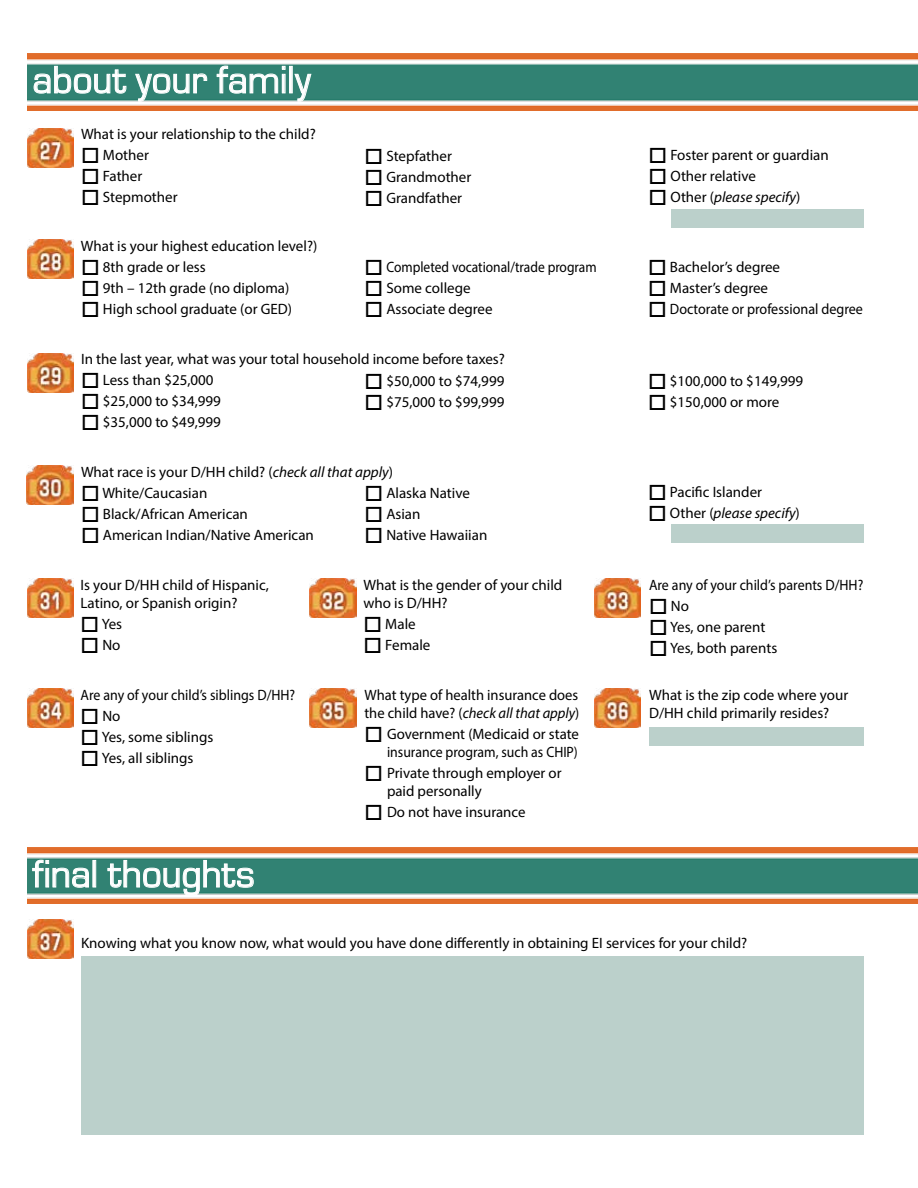
<style>
.page{position:relative;width:918px;height:1188px;background:#fff}
.page>*{position:absolute;margin:0;border:0;box-sizing:border-box;transform-origin:0 0}
.t1{font:39.9px "Eurostile";letter-spacing:-.01em;color:#fff}
.t2{font:15px/18px "Myriad Pro";color:#000}
.t3{font:15px "Myriad Pro";color:#000;scale:.93 1}
.t4{font:italic 15px "Myriad Pro";color:#000}
.t5{font:15px "Myriad Pro";color:#000;scale:.9 1}
.t6{font:15px "Myriad Pro";color:#000;scale:.94 1}
.s1{font-style:italic}
.s2{font-style:normal}
</style>
<div class="page">
<div style="left:671px;top:209px;width:193px;height:18px;background:#bbd0cb"></div>
<img style="left:27px;top:128px;width:47px;height:39px">
<img style="left:27px;top:239px;width:47px;height:40px">
<img style="left:27px;top:353px;width:47px;height:39px">
<img style="left:309px;top:578px;width:47px;height:40px">
<img style="left:594px;top:578px;width:47px;height:40px">
<img style="left:27px;top:920px;width:47px;height:39px">
<div style="left:81px;top:956px;width:783px;height:179px;background:#bbd0cb"></div>
<img style="left:27px;top:689px;width:47px;height:39px">
<img style="left:309px;top:689px;width:47px;height:39px">
<div style="left:649px;top:727px;width:215px;height:18px;background:#bbd0cb"></div>
<img style="left:594px;top:689px;width:47px;height:39px">
<img style="left:27px;top:465px;width:46px;height:40px">
<div style="left:671px;top:525px;width:193px;height:18px;background:#bbd0cb"></div>
<img style="left:27px;top:578px;width:47px;height:40px">
<img style="left:27px;top:54px;width:891px;height:56px">
<svg style="left:33px;top:66px;width:94px;height:28px;background:#5c9b90"></svg>
<svg style="left:135px;top:73px;width:72px;height:29px;background:#5e9d91"></svg>
<svg style="left:216px;top:65px;width:69px;height:29px;background:#589a8e"></svg>
<div style="left:282px;top:74px;width:3px;height:19px;border:1px solid #fff"></div>
<svg style="left:294px;top:74px;width:18px;height:28px"></svg>
<img style="left:27px;top:847px;width:891px;height:57px">
<svg style="left:32px;top:859px;width:57px;height:29px;background:#5e9d91"></svg>
<div style="left:93px;top:860px;width:3px;height:27px;border:1px solid #fff"></div>
<svg style="left:107px;top:860px;width:147px;height:36px;background:#5e9d91"></svg>
<h1 class="t1" style="left:32px;top:58px;width:280px">about your family</h1>
<p class="t2" style="left:81px;top:125px;width:236px">What is your relationship to the child?</p>
<p class="t2" style="left:81px;top:146px;width:69px">□ Mother</p>
<p class="t2" style="left:81px;top:167px;width:63px">□ Father</p>
<p class="t2" style="left:81px;top:188px;width:98px">□ Stepmother</p>
<p class="t2" style="left:81px;top:236px;width:238px">What is your highest education level?)</p>
<p class="t2" style="left:81px;top:257px;width:126px">□ 8th grade or less</p>
<p class="t2" style="left:81px;top:278px;width:210px">□ 9th – 12th grade (no diploma)</p>
<p class="t2" style="left:81px;top:299px;width:213px">□ High school graduate (or GED)</p>
<p class="t2" style="left:364px;top:146px;width:89px">□ Stepfather</p>
<p class="t2" style="left:364px;top:167px;width:108px">□ Grandmother</p>
<p class="t2" style="left:364px;top:188px;width:99px">□ Grandfather</p>
<p class="t5" style="left:364px;top:258px;width:259px">□ Completed vocational/trade program</p>
<p class="t2" style="left:364px;top:279px;width:108px">□ Some college</p>
<p class="t2" style="left:364px;top:300px;width:130px">□ Associate degree</p>
<p class="t2" style="left:81px;top:350px;width:425px">In the last year, what was your total household income before taxes?</p>
<p class="t2" style="left:81px;top:371px;width:134px">□ Less than $25,000</p>
<p class="t2" style="left:81px;top:392px;width:141px">□ $25,000 to $34,999</p>
<p class="t2" style="left:81px;top:413px;width:141px">□ $35,000 to $49,999</p>
<p class="t2" style="left:364px;top:371px;width:141px">□ $50,000 to $74,999</p>
<p class="t2" style="left:364px;top:392px;width:141px">□ $75,000 to $99,999</p>
<p class="t2" style="left:81px;top:462px;width:314px">What race is your D/HH child? (<span class="s1">check all that apply</span>)</p>
<p class="t2" style="left:81px;top:483px;width:128px">□ White/Caucasian</p>
<p class="t2" style="left:81px;top:504px;width:168px">□ Black/African American</p>
<p class="t2" style="left:81px;top:525px;width:234px">□ American Indian/Native American</p>
<p class="t2" style="left:364px;top:484px;width:107px">□ Alaska Native</p>
<p class="t2" style="left:364px;top:505px;width:57px">□ Asian</p>
<p class="t2" style="left:364px;top:526px;width:124px">□ Native Hawaiian</p>
<p class="t2" style="left:81px;top:575px;width:190px">Is your D/HH child of Hispanic,<br>Latino, or Spanish origin?</p>
<p class="t2" style="left:81px;top:614px;width:43px">□ Yes</p>
<p class="t2" style="left:81px;top:635px;width:41px">□ No</p>
<p class="t3" style="left:81px;top:686px;width:232px">Are any of your child’s siblings D/HH?</p>
<p class="t2" style="left:81px;top:707px;width:41px">□ No</p>
<p class="t2" style="left:81px;top:728px;width:134px">□ Yes, some siblings</p>
<p class="t2" style="left:81px;top:749px;width:114px">□ Yes, all siblings</p>
<h1 class="t1" style="left:32px;top:852px;width:224px">final thoughts</h1>
<p class="t2" style="left:363px;top:575px;width:201px">What is the gender of your child who is D/HH?</p>
<p class="t2" style="left:363px;top:614px;width:54px">□ Male</p>
<p class="t2" style="left:363px;top:635px;width:69px">□ Female</p>
<p class="t2" style="left:364px;top:686px;width:216px">What type of health insurance does the child have? (<span class="s1">check all that apply</span>)</p>
<p class="t2" style="left:364px;top:725px;width:216px;text-align:right">□ Government (Medicaid or state insurance program, such as CHIP)</p>
<p class="t2" style="left:387px;top:764px;width:176px;text-indent:-23px">□ Private through employer or paid personally</p>
<p class="t2" style="left:364px;top:803px;width:163px">□ Do not have insurance</p>
<p class="t2" style="left:649px;top:146px;width:182px">□ Foster parent or guardian</p>
<p class="t2" style="left:649px;top:167px;width:109px">□ Other relative</p>
<p class="t4" style="left:649px;top:188px;width:153px">□ <span class="s2">Other (</span>please specify<span class="s2">)</span></p>
<p class="t2" style="left:648px;top:258px;width:134px">□ Bachelor’s degree</p>
<p class="t2" style="left:648px;top:279px;width:122px">□ Master’s degree</p>
<p class="t6" style="left:648px;top:300px;width:230px">□ Doctorate or professional degree</p>
<p class="t2" style="left:648px;top:371px;width:157px">□ $100,000 to $149,999</p>
<p class="t2" style="left:648px;top:392px;width:133px">□ $150,000 or more</p>
<p class="t2" style="left:648px;top:482px;width:116px">□ Pacific Islander</p>
<p class="t4" style="left:648px;top:503px;width:153px">□ <span class="s2">Other (</span>please specify<span class="s2">)</span></p>
<p class="t3" style="left:649px;top:575px;width:232px">Are any of your child’s parents D/HH?</p>
<p class="t2" style="left:649px;top:596px;width:41px">□ No</p>
<p class="t2" style="left:649px;top:617px;width:118px">□ Yes, one parent</p>
<p class="t2" style="left:649px;top:638px;width:130px">□ Yes, both parents</p>
<p class="t2" style="left:649px;top:686px;width:201px">What is the zip code where your<br>D/HH child primarily resides?</p>
<p class="t2" style="left:81px;top:933px;width:668px">Knowing what you know now, what would you have done differently in obtaining EI services for your child?</p>
</div>
